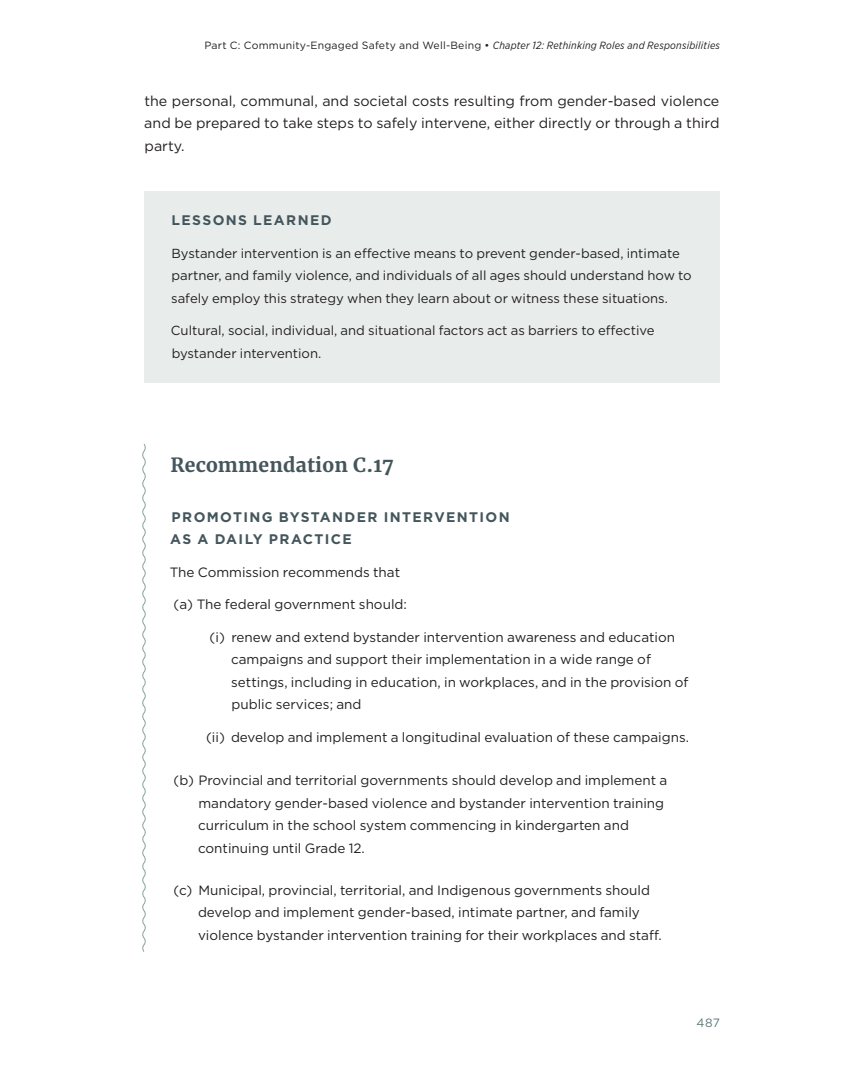
<style>
.page{position:relative;width:864px;height:1080px;background:#fff}
.page>*{position:absolute;margin:0;border:0;box-sizing:border-box;transform-origin:0 0}
.t1{font:700 19.5px "Merriweather";letter-spacing:.01em;color:#44565c}
.t2{font:14.25px/22.5px "Gotham";color:#231f20;text-align:justify}
.t3{font:700 13.8px/22.5px "Gotham";letter-spacing:.1em;color:#44565c}
.t4{font:13.5px/22.5px "Gotham";color:#231f20}
.t5{font:13.2px/22.5px "Gotham";color:#231f20}
.t6{font:12px "Gotham";color:#5d7979}
.t7{font:italic 10.5px "Gotham Narrow";letter-spacing:.02em;color:#231f20}
.s1{font-family:"Gotham";font-style:normal}
</style>
<div class="page">
<div style="left:144px;top:192px;width:576px;height:58px;background:#e8edec"></div>
<div style="left:144px;top:225px;width:576px;height:103px;background:#e8edec"></div>
<div style="left:144px;top:302px;width:576px;height:81px;background:#e8edec"></div>
<svg style="left:142px;top:444px;width:4px;height:508px"></svg>
<p class="t7" style="left:205px;top:39px;width:517px"><span class="s1">Part C: Community-Engaged Safety and Well-Being •</span> Chapter 12: Rethinking Roles and Responsibilities</p>
<p class="t2" style="left:144px;top:89px;width:577px">the personal, communal, and societal costs resulting from gender-based violence and be prepared to take steps to safely intervene, either directly or through a third party.</p>
<p class="t3" style="left:172px;top:209px;width:161px">LESSONS LEARNED</p>
<p class="t5" style="left:171px;top:242px;width:522px">Bystander intervention is an effective means to prevent gender-based, intimate partner, and family violence, and individuals of all ages should understand how to safely employ this strategy when they learn about or witness these situations.</p>
<p class="t5" style="left:171px;top:319px;width:485px">Cultural, social, individual, and situational factors act as barriers to effective bystander intervention.</p>
<h1 class="t1" style="left:171px;top:453px;width:225px">Recommendation C.17</h1>
<p class="t3" style="left:170px;top:506px;width:341px">PROMOTING BYSTANDER INTERVENTION<br>AS A DAILY PRACTICE</p>
<p class="t4" style="left:170px;top:561px;width:232px">The Commission recommends that</p>
<p class="t4" style="left:174px;top:593px;width:235px">(a) The federal government should:</p>
<p class="t4" style="left:231px;top:625px;width:459px;text-indent:-21px">(i) renew and extend bystander intervention awareness and education campaigns and support their implementation in a wide range of settings, including in education, in workplaces, and in the provision of public services; and</p>
<p class="t4" style="left:206px;top:726px;width:485px">(ii) develop and implement a longitudinal evaluation of these campaigns.</p>
<p class="t4" style="left:198px;top:769px;width:471px;text-indent:-24px">(b) Provincial and territorial governments should develop and implement a mandatory gender-based violence and bystander intervention training curriculum in the school system commencing in kindergarten and continuing until Grade 12.</p>
<p class="t4" style="left:198px;top:879px;width:465px;text-indent:-24px">(c) Municipal, provincial, territorial, and I ndigenous governments should develop and implement gender-based, intimate partner, and family violence bystander intervention training for their workplaces and staff.</p>
<p class="t6" style="left:697px;top:1015px;width:25px">487</p>
</div>
